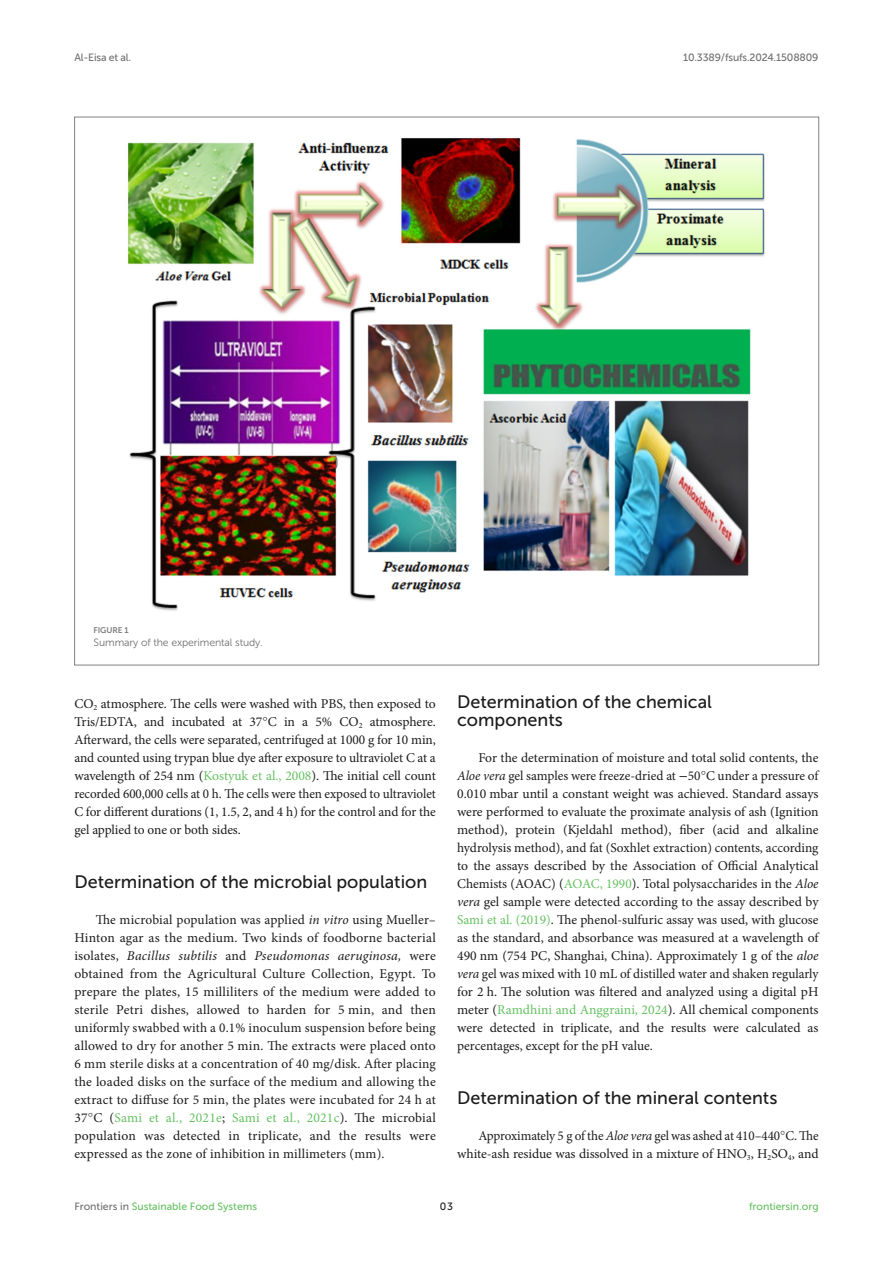
<style>
.page{position:relative;width:893px;height:1263px;background:#fff}
.page>*{position:absolute;margin:0;border:0;box-sizing:border-box;transform-origin:0 0}
.HEAD_2{font:18px/18px "Museo Sans 500";color:#1b1c1b}
.TEXT{font:13.5px/18px "Minion Pro";letter-spacing:-.005em;color:#1b1c1b;text-align:justify}
.t1{font:10.5px "Museo Sans 500";color:#65c161}
.t2{font:10.5px "Museo Sans 500";letter-spacing:-.015em;color:#706f70}
.FIG_LEG{font:10.5px "Museo Sans 300";letter-spacing:-.01em;color:#706f70}
.t3{font:10.5px "Museo Sans 500";color:#1b1c1b}
.FIG_HD{font:8.25px "Museo Sans 700";letter-spacing:-.01em;color:#7e7f7f}
.s1{font-family:"STIX"}
.s2{color:#65c161}
.s3{font-style:italic}
.s4{font-family:"STIX General"}
.s5{color:#706f70}
</style>
<div class="page">
<img style="left:127px;top:138px;width:638px;height:473px">
<p class="t2" style="left:74px;top:51px;width:58px">Al-Eisa et al.</p>
<p class="t2" style="left:683px;top:51px;width:137px">10.3389/fsufs.2024.1508809</p>
<p class="FIG_HD" style="left:94px;top:625px;width:37px">FIGURE 1</p>
<p class="FIG_LEG" style="left:94px;top:637px;width:171px">Summary of the experimental study.</p>
<p class="TEXT" style="left:74px;top:695px;width:363px">CO<sub>2</sub> atmosphere. The cells were washed with PBS, then exposed to Tris/EDTA, and incubated at 37<span class="s1">°</span>C in a 5% CO<sub>2</sub> atmosphere.<br>Afterward, the cells were separated, centrifuged at 1000 g for 10 min, and counted using trypan blue dye after exposure to ultraviolet C at a wavelength of 254 nm (<span class="s2">Kostyuk et al., 2008</span>). The initial cell count recorded 600,000 cells at 0 h. The cells were then exposed to ultraviolet C for different durations (1, 1.5, 2, and 4 h) for the control and for the gel applied to one or both sides.</p>
<p class="HEAD_2" style="left:74px;top:873px;width:354px">Determination of the microbial population</p>
<p class="TEXT" style="left:74px;top:911px;width:363px;text-indent:21px">The microbial population was applied <span class="s3">in vitro</span> using Mueller– Hinton agar as the medium. Two kinds of foodborne bacterial isolates, <span class="s3">Bacillus subtilis</span> and <span class="s3">Pseudomonas aeruginosa,</span> were obtained from the Agricultural Culture Collection, Egypt. To prepare the plates, 15 milliliters of the medium were added to sterile Petri dishes, allowed to harden for 5 min, and then uniformly swabbed with a 0.1% inoculum suspension before being allowed to dry for another 5 min. The extracts were placed onto 6 mm sterile disks at a concentration of 40 mg/disk. After placing the loaded disks on the surface of the medium and allowing the extract to diffuse for 5 min, the plates were incubated for 24 h at 37<span class="s1">°</span>C (<span class="s2">Sami et al., 2021e</span>; <span class="s2">Sami et al., 2021c</span>). The microbial population was detected in triplicate, and the results were expressed as the zone of inhibition in millimeters (mm).</p>
<p class="HEAD_2" style="left:457px;top:693px;width:256px">Determination of the chemical components</p>
<p class="TEXT" style="left:457px;top:749px;width:363px;text-indent:21px">For the determination of moisture and total solid contents, the <span class="s3">Aloe vera</span> gel samples were freeze-dried at <span class="s4">−</span>50<span class="s1">°</span>C under a pressure of 0.010 mbar until a constant weight was achieved. Standard assays were performed to evaluate the proximate analysis of ash (Ignition method), protein (Kjeldahl method), fiber (acid and alkaline hydrolysis method), and fat (Soxhlet extraction) contents, according to the assays described by the Association of Official Analytical Chemists (AOAC) (<span class="s2">AOAC, 1990</span>). Total polysaccharides in the <span class="s3">Aloe vera</span> gel sample were detected according to the assay described by <span class="s2">Sami et al. (2019)</span>. The phenol-sulfuric assay was used, with glucose as the standard, and absorbance was measured at a wavelength of 490 nm (754 PC, Shanghai, China). Approximately 1 g of the <span class="s3">aloe vera</span> gel was mixed with 10 mL of distilled water and shaken regularly for 2 h. The solution was filtered and analyzed using a digital pH meter (<span class="s2">Ramdhini and Anggraini, 2024</span>). All chemical components were detected in triplicate, and the results were calculated as percentages, except for the pH value.</p>
<p class="HEAD_2" style="left:457px;top:1089px;width:322px">Determination of the mineral contents</p>
<p class="TEXT" style="left:457px;top:1127px;width:363px;text-align:right">Approximately 5 g of the <span class="s3">Aloe vera</span> gel was ashed at 410–440<span class="s1">°</span>C. The white-ash residue was dissolved in a mixture of HNO<sub>3</sub>, H<sub>2</sub>SO<sub>4</sub>, and</p>
<p class="t1" style="left:74px;top:1200px;width:184px"><span class="s5">Frontiers in</span> Sustainable Food Systems</p>
<p class="t3" style="left:440px;top:1200px;width:15px">03</p>
<p class="t1" style="left:749px;top:1200px;width:71px">frontiersin.org</p>
</div>
